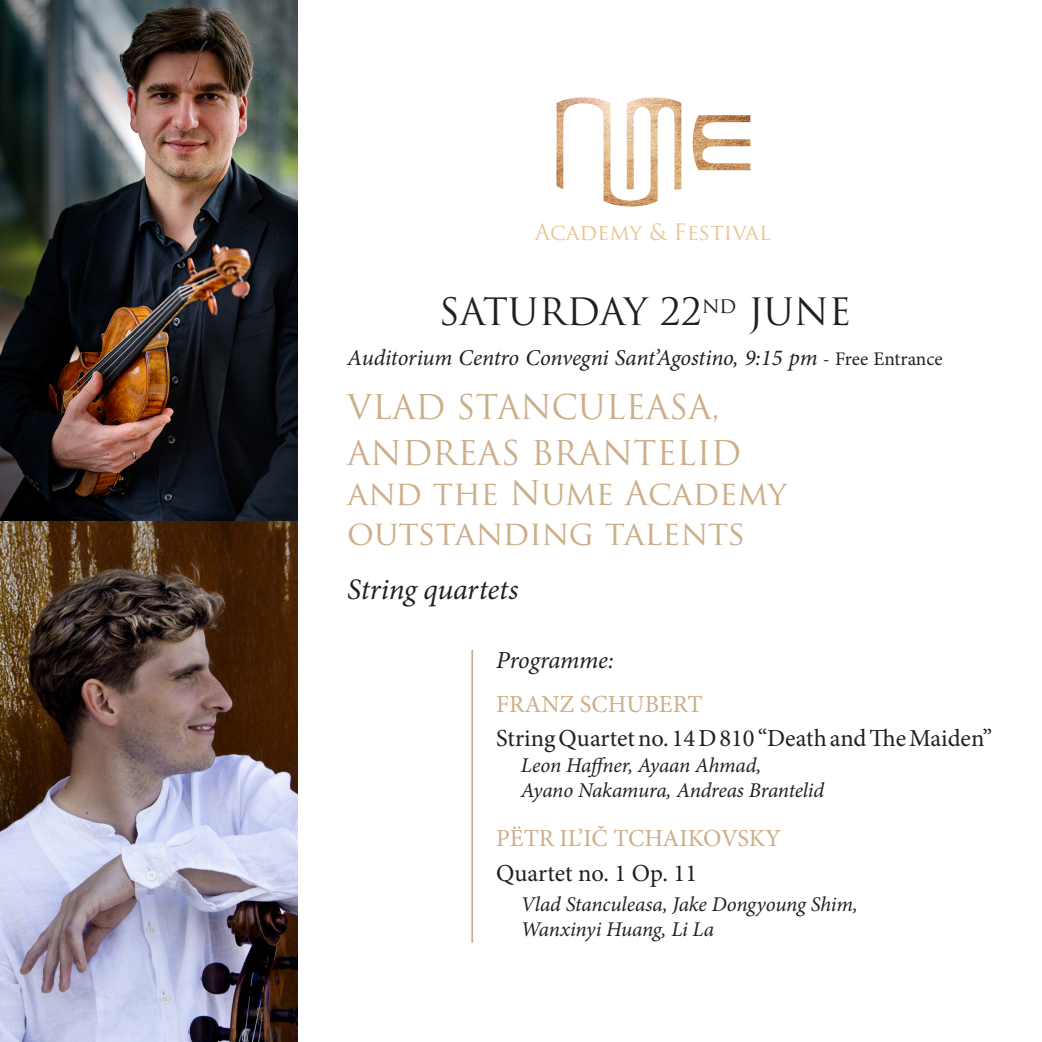
<style>
.page{position:relative;width:1042px;height:1042px;background:#fff}
.page>*{position:absolute;margin:0;border:0;box-sizing:border-box;transform-origin:0 0}
.t1{font:36.75px "Trajan Pro";color:#231f20}
.t2{font:33.25px/39.9px "Trajan Pro";color:#ccae8a}
.t3{font:italic 29.75px "Minion Pro";letter-spacing:-.01em;color:#231f20}
.t4{font:24.5px "Minion Pro";color:#231f20}
.t5{font:24.5px "Minion Pro";color:#ccae8a}
.t6{font:italic 24.5px "Minion Pro";letter-spacing:-.01em;color:#231f20}
.t7{font:italic 22.75px "Minion Pro";letter-spacing:-.01em;color:#231f20}
.t8{font:22.05px "Trajan Pro";color:#e9c593}
.t9{font:italic 21px "Minion Pro";letter-spacing:-.01em;color:#231f20}
.s1{font-style:normal;font-size:19.25px}
</style>
<div class="page">
<hr style="left:471px;top:650px;width:2px;height:293px;background:#ccae8a">
<img style="left:556px;top:97px;width:195px;height:110px">
<img style="left:0;top:0;width:298px;height:1042px">
<p class="t8" style="left:535px;top:218px;width:237px">Academy &amp; Festival</p>
<p class="t1" style="left:439px;top:289px;width:414px">SATURDAY 22<sup>nd</sup> JUNE</p>
<p class="t7" style="left:347px;top:342px;width:597px">Auditorium Centro Convegni Sant’Agostino, 9:15 pm <span class="s1">- Free Entrance</span></p>
<p class="t2" style="left:347px;top:387px;width:374px">VLAD STANCULEASA,</p>
<p class="t2" style="left:347px;top:433px;width:396px">ANDREAS BRANTELID</p>
<p class="t2" style="left:347px;top:472px;width:441px">and the Nume Academy outstanding talents</p>
<p class="t3" style="left:347px;top:569px;width:173px">String quartets</p>
<p class="t6" style="left:496px;top:643px;width:119px">Programme:</p>
<p class="t5" style="left:496px;top:688px;width:208px">FRANZ SCHUBERT</p>
<p class="t4" style="left:496px;top:722px;width:497px">String Quartet no. 14 D 810 “Death and The Maiden”</p>
<p class="t9" style="left:521px;top:750px;width:242px">Leon Haffner, Ayaan Ahmad,</p>
<p class="t9" style="left:521px;top:776px;width:305px">Ayano Nakamura, Andreas Brantelid</p>
<p class="t5" style="left:496px;top:822px;width:286px">PËTR IL’IČ TCHAIKOVSKY</p>
<p class="t4" style="left:496px;top:856px;width:202px">Quartet no. 1 Op. 11</p>
<p class="t9" style="left:521px;top:889px;width:338px">Vlad Stanculeasa, Jake Dongyoung Shim,</p>
<p class="t9" style="left:521px;top:915px;width:195px">Wanxinyi Huang, Li La</p>
</div>
